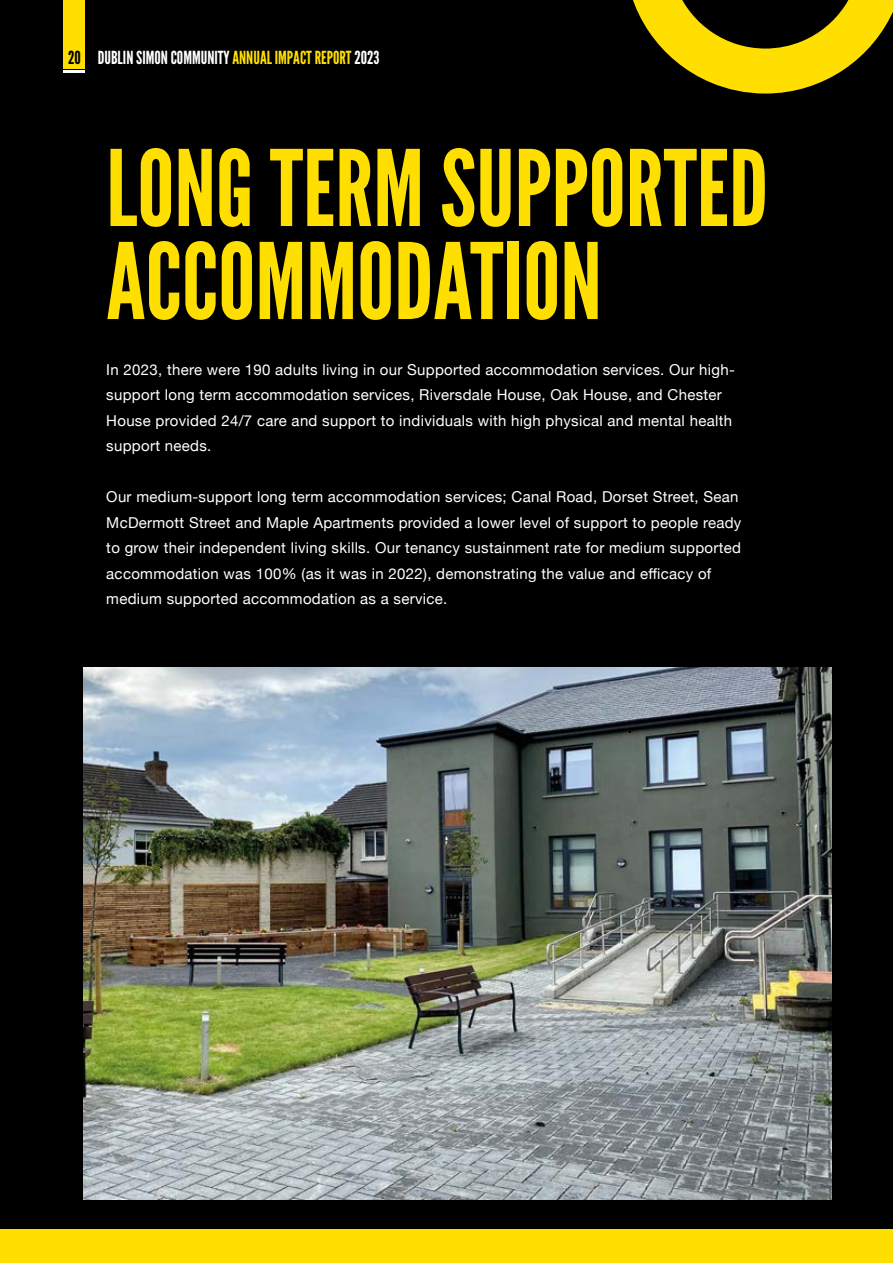
<style>
.page{position:relative;width:893px;height:1263px;background:#000}
.page>*{position:absolute;margin:0;border:0;box-sizing:border-box;transform-origin:0 0}
.t1{font:105px/93px "League Gothic";color:#ffdf00}
.t2{font:18px "League Gothic";color:#fff}
.t3{font:15px/25.5px "Helvetica Neue";letter-spacing:.02em;color:#fff}
.s1{color:#000}
.s2{color:#ffdf00}
</style>
<div class="page">
<svg style="left:633px;top:0;width:260px;height:94px"></svg>
<img style="left:84px;top:668px;width:747px;height:531px">
<div style="left:64px;top:0;width:21px;height:68px;background:#ffdf00"></div>
<hr style="left:64px;top:70px;width:21px;height:3px;background:#fff">
<div style="left:0;top:1229px;width:893px;height:34px;background:#ffdf00"></div>
<p class="t2" style="left:68px;top:51px;width:313px"><span class="s1">20</span> DUBLIN SIMON COMMUNITY <span class="s2">ANNUAL IMPACT REPORT</span> 2023</p>
<h1 class="t1" style="left:106px;top:154px;width:663px">LONG TERM SUPPORTED<br>ACCOMMODATION</h1>
<p class="t3" style="left:106px;top:357px;width:630px">In 2023, there were 190 adults living in our Supported accommodation services. Our high&shy;support long term accommodation services, Riversdale House, Oak House, and Chester House provided 24/7 care and support to individuals with high physical and mental health support needs.</p>
<p class="t3" style="left:106px;top:485px;width:637px">Our medium-support long term accommodation services; Canal Road, Dorset Street, Sean McDermott Street and Maple Apartments provided a lower level of support to people ready to grow their independent living skills. Our tenancy sustainment rate for medium supported accommodation was 100% (as it was in 2022), demonstrating the value and efficacy of medium supported accommodation as a service.</p>
</div>
